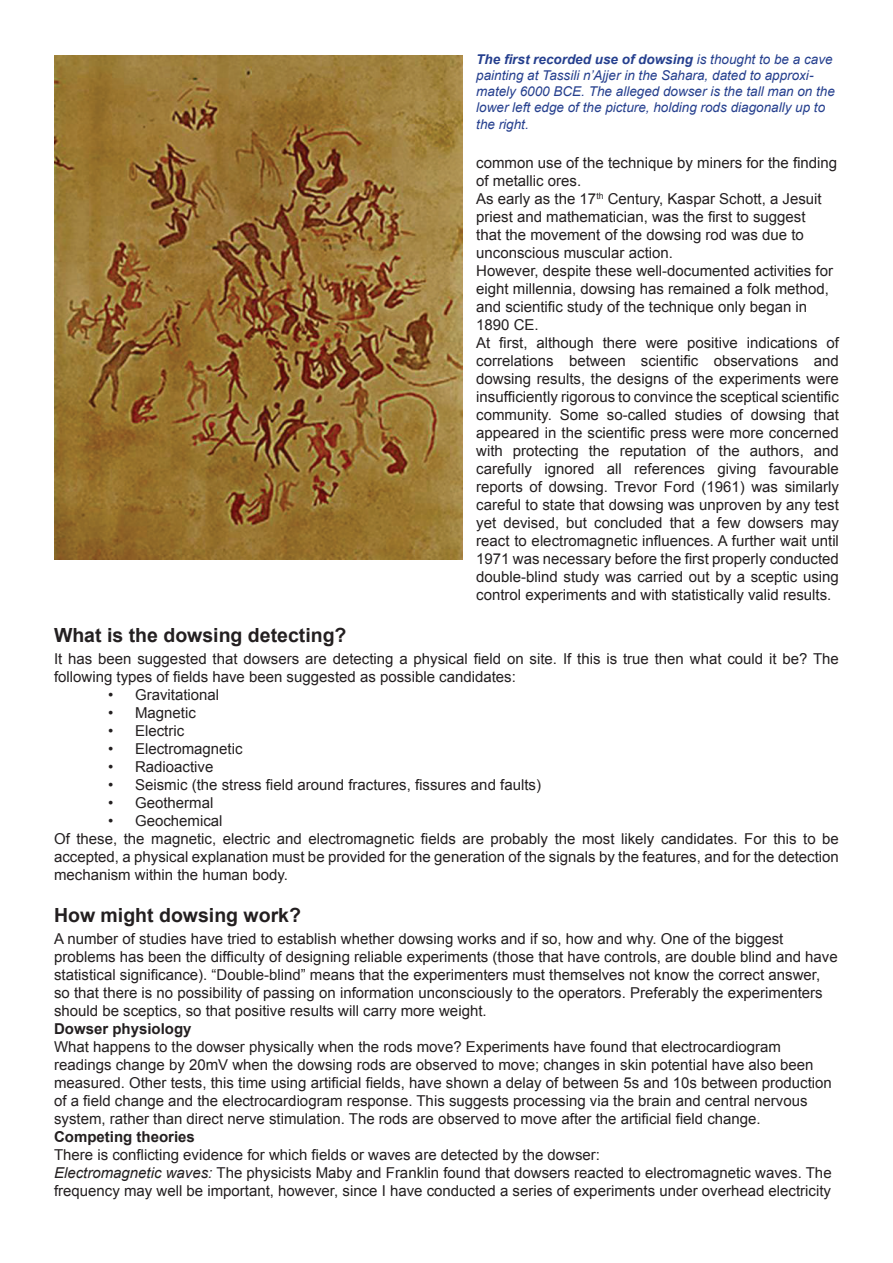
<style>
.page{position:relative;width:893px;height:1263px;background:#fff}
.page>*{position:absolute;margin:0;border:0;box-sizing:border-box;transform-origin:0 0}
.t1{font:700 19.5px "Arial";color:#231f20}
.t2{font:15px/18px "Arial";color:#231f20}
.t3{font:700 15px "Arial";color:#231f20}
.t4{font:italic 13.5px/16.2px "Arial";color:#253f8e}
.s1{font-weight:700}
.s2{font-style:italic}
</style>
<div class="page">
<img style="left:55px;top:56px;width:407px;height:504px">
<p class="t4" style="left:476px;top:51px;width:360px"><span class="s1">The first recorded use of dowsing</span> is thought to be a cave painting at Tassili n’Ajjer in the Sahara, dated to approxi&shy;mately 6000 BCE. The alleged dowser is the tall man on the lower left edge of the picture, holding rods diagonally up to the right.</p>
<p class="t2" style="left:476px;top:154px;width:364px">common use of the technique by miners for the finding of metallic ores.<br>As early as the 17<sup>th</sup> Century, Kaspar Schott, a Jesuit priest and mathematician, was the first to suggest<br>that the movement of the dowsing rod was due to unconscious muscular action.<br>However, despite these well-documented activities for eight millennia, dowsing has remained a folk method, and scientific study of the technique only began in 1890 CE.<br>At first, although there were positive indications of correlations between scientific observations and dowsing results, the designs of the experiments were insufficiently rigorous to convince the sceptical scientific community. Some so-called studies of dowsing that appeared in the scientific press were more concerned with protecting the reputation of the authors, and carefully ignored all references giving favourable reports of dowsing. Trevor Ford (1961) was similarly careful to state that dowsing was unproven by any test yet devised, but concluded that a few dowsers may react to electromagnetic influences. A further wait until 1971 was necessary before the first properly conducted double-blind study was carried out by a sceptic using control experiments and with statistically valid results.</p>
<h1 class="t1" style="left:54px;top:622px;width:294px">What is the dowsing detecting?</h1>
<p class="t2" style="left:54px;top:650px;width:786px">It has been suggested that dowsers are detecting a physical field on site. If this is true then what could it be? The following types of fields have been suggested as possible candidates:</p>
<p class="t2" style="left:108px;top:686px;width:113px">• Gravitational</p>
<p class="t2" style="left:108px;top:704px;width:89px">• Magnetic</p>
<p class="t2" style="left:108px;top:722px;width:78px">• Electric</p>
<p class="t2" style="left:108px;top:740px;width:136px">• Electromagnetic</p>
<p class="t2" style="left:108px;top:758px;width:107px">• Radioactive</p>
<p class="t2" style="left:108px;top:776px;width:434px">• Seismic (the stress field around fractures, fissures and faults)</p>
<p class="t2" style="left:108px;top:794px;width:107px">• Geothermal</p>
<p class="t2" style="left:54px;top:812px;width:786px;text-indent:54px">• Geochemical<br>Of these, the magnetic, electric and electromagnetic fields are probably the most likely candidates. For this to be accepted, a physical explanation must be provided for the generation of the signals by the features, and for the detection mechanism within the human body.</p>
<h1 class="t1" style="left:54px;top:902px;width:249px">How might dowsing work?</h1>
<p class="t2" style="left:54px;top:930px;width:785px">A number of studies have tried to establish whether dowsing works and if so, how and why. One of the biggest problems has been the difficulty of designing reliable experiments (those that have controls, are double blind and have statistical significance). “Double-blind” means that the experimenters must themselves not know the correct answer, so that there is no possibility of passing on information unconsciously to the operators. Preferably the experimenters should be sceptics, so that positive results will carry more weight.</p>
<p class="t3" style="left:54px;top:1019px;width:139px">Dowser physiology</p>
<p class="t2" style="left:54px;top:1038px;width:779px">What happens to the dowser physically when the rods move? Experiments have found that electrocardiogram readings change by 20mV when the dowsing rods are observed to move; changes in skin potential have also been measured. Other tests, this time using artificial fields, have shown a delay of between 5s and 10s between production of a field change and the electrocardiogram response. This suggests processing via the brain and central nervous system, rather than direct nerve stimulation. The rods are observed to move after the artificial field change.</p>
<p class="t3" style="left:54px;top:1127px;width:142px">Competing theories</p>
<p class="t2" style="left:54px;top:1146px;width:779px">There is conflicting evidence for which fields or waves are detected by the dowser:<br><span class="s2">Electromagnetic waves:</span> The physicists Maby and Franklin found that dowsers reacted to electromagnetic waves. The frequency may well be important, however, since I have conducted a series of experiments under overhead electricity</p>
</div>
